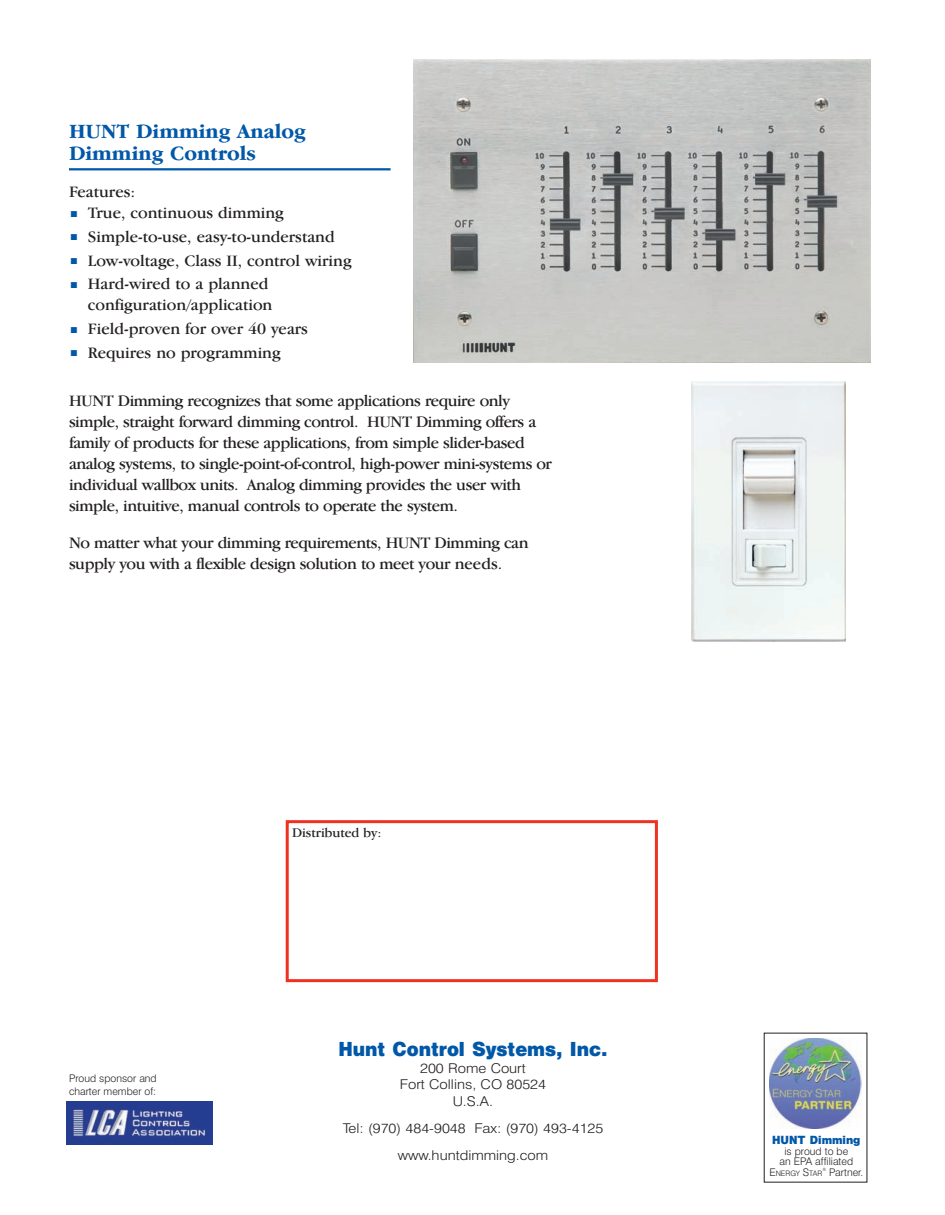
<style>
.page{position:relative;width:945px;height:1215px;background:#fff}
.page>*{position:absolute;margin:0;border:0;box-sizing:border-box;transform-origin:0 0}
.t1{font:700 21px/22.5px "Garamond IT Cby BT";color:#0157a8}
.t2{font:18px "Swiss 721 BT Black No 2";color:#0157a8}
.t3{font:16.5px/21px "Garamond IT Cby BT";letter-spacing:-.025em;color:#231f20}
.t4{font:16.5px/23.7px "Garamond IT Cby BT";color:#231f20}
.t5{font:300 13.5px/16.5px "Swiss 721 BT";color:#231f20;text-align:center;scale:1.1 1}
.t6{font:13.5px "Garamond IT Cby BT";color:#231f20}
.t7{font:300 10.5px/12.6px "Swiss 721 BT";color:#231f20}
.t8{font:10.5px "Swiss 721 BT Black No 2";color:#0157a8}
.t9{font:300 7.5px "Swiss 721 BT";color:#231f20}
.t10{font:300 4.5px "Swiss 721 BT";color:#231f20}
.s1{font-family:"Swiss 721 BT Black No 2";font-size:27px;color:#0157a8}
.s2{font-size:10.5px}
</style>
<div class="page">
<div style="left:286px;top:820px;width:372px;height:162px;border:3px solid #ef3122"></div>
<img style="left:770px;top:1038px;width:92px;height:91px">
<img style="left:67px;top:1101px;width:146px;height:44px">
<hr style="left:69px;top:168px;width:322px;height:2px;background:#0157a8">
<img style="left:692px;top:382px;width:154px;height:259px">
<img style="left:413px;top:59px;width:458px;height:304px">
<p class="t1" style="left:69px;top:122px;width:238px">HUNT Dimming Analog<br>Dimming Controls</p>
<p class="t4" style="left:69px;top:183px;width:216px;line-height:21px">Features:<br><span class="s1">.</span> True, continuous dimming</p>
<p class="t4" style="left:69px;top:226px;width:284px"><span class="s1">.</span> Simple-to-use, easy-to-understand<br><span class="s1">.</span> Low-voltage, Class II, control wiring <span class="s1">.</span> Hard-wired to a planned</p>
<p class="t4" style="left:69px;top:295px;width:241px;text-indent:19px">configuration/application<br><span class="s1">.</span> Field-proven for over 40 years <span class="s1">.</span> Requires no programming</p>
<p class="t3" style="left:69px;top:391px;width:485px">HUNT Dimming recognizes that some applications require only simple, straight forward dimming control. HUNT Dimming offers a family of products for these applications, from simple slider-based analog systems, to single-point-of-control, high-power mini-systems or individual wallbox units. Analog dimming provides the user with simple, intuitive, manual controls to operate the system.</p>
<p class="t3" style="left:69px;top:534px;width:461px">No matter what your dimming requirements, HUNT Dimming can supply you with a flexible design solution to meet your needs.</p>
<p class="t7" style="left:69px;top:1073px;width:89px">Proud sponsor and charter member of:</p>
<p class="t6" style="left:292px;top:828px;width:91px">Distributed by:</p>
<p class="t2" style="left:338px;top:1042px;width:271px">Hunt Control Systems, Inc.</p>
<p class="t5" style="left:400px;top:1061px;width:134px">200 Rome Court<br>Fort Collins, CO 80524<br>U.S.A.</p>
<p class="t5" style="left:343px;top:1116px;width:238px;line-height:27px">Tel: (970) 484-9048 Fax: (970) 493-4125 www.huntdimming.com</p>
<p class="t8" style="left:772px;top:1136px;width:90px">HUNT Dimming</p>
<p class="t7" style="left:779px;top:1147px;width:75px;line-height:10.5px;text-align:center">is proud to be an EPA affiliated</p>
<p class="t9" style="left:769px;top:1171px;width:55px"><span class="s2">E</span>NERGY <span class="s2">S</span>TAR</p>
<p class="t10" style="left:822px;top:1168px;width:5px">®</p>
<p class="t7" style="left:829px;top:1167px;width:36px">Partner.</p>
</div>
